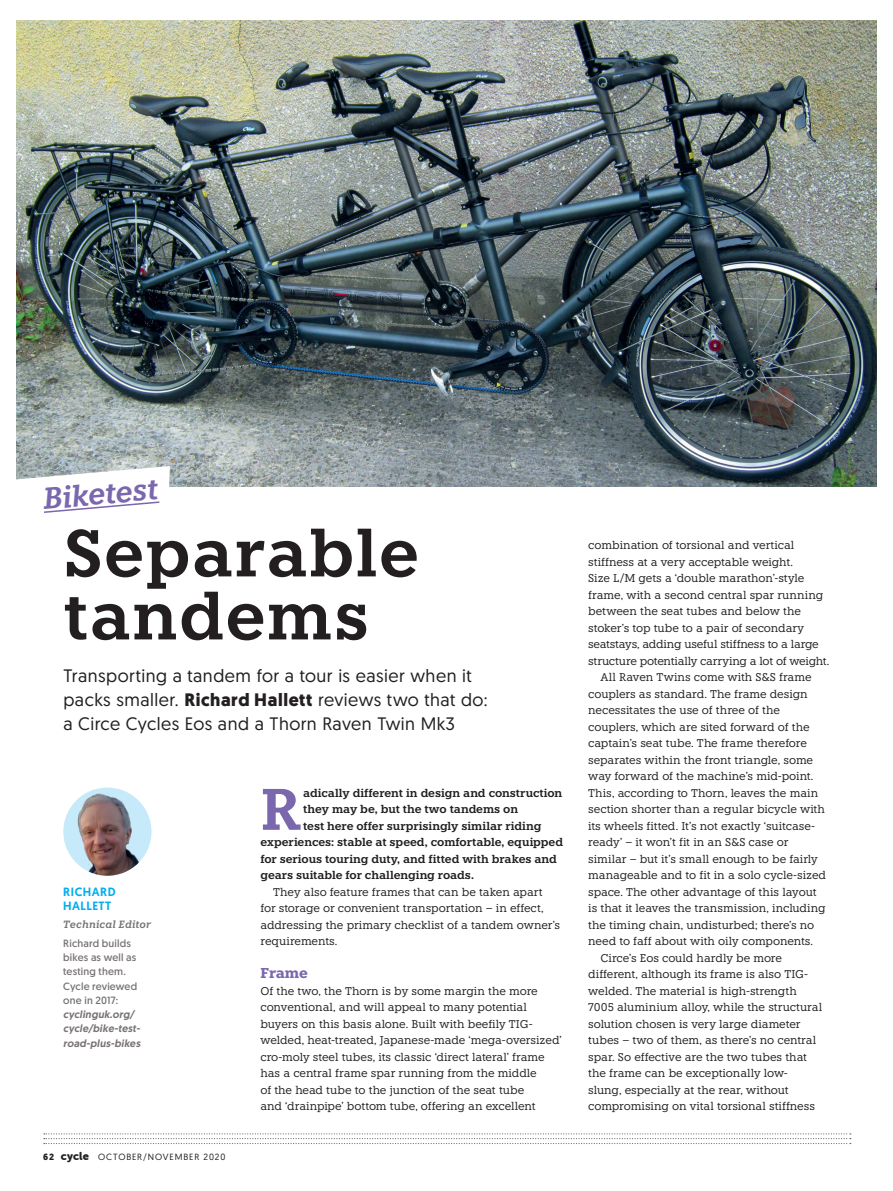
<style>
.page{position:relative;width:893px;height:1191px;background:#fff}
.page>*{position:absolute;margin:0;border:0;box-sizing:border-box;transform-origin:0 0}
.CTC_GREAT_RIDES_HEAD{font:600 66px/63px "Knile";letter-spacing:.02em;color:#231f20}
.CTC_GREAT_RIDES_BOXO{font:600 58.35px "Knile";color:#7a67ae}
.t1{font:italic 600 30px "Knile";color:#7a67ae}
.CTC_GREAT_RIDES_SELL{font:18px/24px "Geomanist";letter-spacing:.025em;color:#231f20}
.CTC_GREAT_RIDES_BOXO-2{font:700 14.25px "Knile";letter-spacing:-.01em;color:#7a67ae}
.CTC_GREAT_RIDES_INFO{font:500 12px/13.5px "Geomanist";letter-spacing:.04em;color:#00aeef}
.CTC_GREAT_RIDES_BOXO-3{font:11.25px/16.5px "Knile";letter-spacing:-.01em;color:#231f20}
.CTC_GREAT_RIDES_BOXO-4{font:600 11.25px "Knile";letter-spacing:-.005em;color:#231f20}
.CTC_GREAT_RIDES_INFO-2{font:10.5px/14.2px "Geomanist";letter-spacing:.015em;color:#777271}
.CTC_GREAT_RIDES_INFO-3{font:italic 600 10.5px "Knile";letter-spacing:.015em;color:#777271}
.t2{font:9px "Geomanist";letter-spacing:.1em;color:#231f20}
.s1{font-weight:700}
.s2{font-weight:500;font-style:italic}
.s3{font-family:"Museo Sans Rounded 900";font-size:11.25px}
</style>
<div class="page">
<img style="left:16px;top:21px;width:861px;height:465px">
<svg style="left:44px;top:1133px;width:807px;height:11px"></svg>
<svg style="left:16px;top:466px;width:154px;height:47px"></svg>
<div style="left:63px;top:787px;width:88px;height:88px;background:#c6eafa;border-radius:50%"></div>
<img style="left:76px;top:791px;width:75px;height:84px">
<p class="t1" style="left:41px;top:480px;width:117px;rotate:-5deg">Biketest</p>
<p class="CTC_GREAT_RIDES_HEAD" style="left:63px;top:522px;width:357px">Separable tandems</p>
<p class="CTC_GREAT_RIDES_SELL" style="left:63px;top:663px;width:426px">Transporting a tandem for a tour is easier when it packs smaller. <span class="s1">Richard Hallett</span> reviews two that do: a Circe Cycles Eos and a Thorn Raven Twin Mk3</p>
<p class="CTC_GREAT_RIDES_INFO" style="left:63px;top:885px;width:54px">RICHARD<br>HALLETT</p>
<p class="CTC_GREAT_RIDES_INFO-3" style="left:63px;top:918px;width:89px">Technical Editor</p>
<p class="CTC_GREAT_RIDES_INFO-2" style="left:63px;top:935px;width:78px">Richard builds bikes as well as testing them.<br>Cycle reviewed one in 2017: <span class="s2">cyclinguk.org/ cycle/bike-test&shy;road-plus-bikes</span></p>
<p class="t2" style="left:43px;top:1150px;width:184px"><span class="s1">62</span> <span class="s3">cycle</span> OCTOBER/NOVEMBER 2020</p>
<p class="CTC_GREAT_RIDES_BOXO" style="left:260px;top:773px;width:42px">R</p>
<p class="CTC_GREAT_RIDES_BOXO-4" style="left:303px;top:786px;width:261px">adically different in design and construction</p>
<p class="CTC_GREAT_RIDES_BOXO-4" style="left:303px;top:802px;width:216px">they may be, but the two tandems on</p>
<p class="CTC_GREAT_RIDES_BOXO-4" style="left:303px;top:819px;width:240px">test here offer surprisingly similar riding</p>
<p class="CTC_GREAT_RIDES_BOXO-4" style="left:260px;top:835px;width:304px">experiences: stable at speed, comfortable, equipped</p>
<p class="CTC_GREAT_RIDES_BOXO-4" style="left:260px;top:852px;width:298px">for serious touring duty, and fitted with brakes and</p>
<p class="CTC_GREAT_RIDES_BOXO-4" style="left:260px;top:868px;width:215px">gears suitable for challenging roads.</p>
<p class="CTC_GREAT_RIDES_BOXO-3" style="left:260px;top:883px;width:301px;text-indent:13px">They also feature frames that can be taken apart for storage or convenient transportation – in effect, addressing the primary checklist of a tandem owner’s requirements.</p>
<p class="CTC_GREAT_RIDES_BOXO-2" style="left:260px;top:964px;width:49px">Frame</p>
<p class="CTC_GREAT_RIDES_BOXO-3" style="left:260px;top:982px;width:303px">Of the two, the Thorn is by some margin the more conventional, and will appeal to many potential buyers on this basis alone. Built with beefily TIG&shy;welded, heat-treated, Japanese-made ‘mega-oversized’ cro-moly steel tubes, its classic ‘direct lateral’ frame has a central frame spar running from the middle<br>of the head tube to the junction of the seat tube<br>and ‘drainpipe’ bottom tube, offering an excellent</p>
<p class="CTC_GREAT_RIDES_BOXO-3" style="left:588px;top:537px;width:242px">combination of torsional and vertical stiffness at a very acceptable weight.<br>Size L/M gets a ‘double marathon’-style frame, with a second central spar running between the seat tubes and below the stoker’s top tube to a pair of secondary seatstays, adding useful stiffness to a large structure potentially carrying a lot of weight.</p>
<p class="CTC_GREAT_RIDES_BOXO-3" style="left:588px;top:669px;width:239px;text-indent:12px">All Raven Twins come with S&amp;S frame couplers as standard. The frame design necessitates the use of three of the couplers, which are sited forward of the captain’s seat tube. The frame therefore separates within the front triangle, some way forward of the machine’s mid-point.<br>This, according to Thorn, leaves the main section shorter than a regular bicycle with its wheels fitted. It’s not exactly ‘suitcase&shy;ready’ – it won’t fit in an S&amp;S case or similar – but it’s small enough to be fairly manageable and to fit in a solo cycle-sized space. The other advantage of this layout is that it leaves the transmission, including the timing chain, undisturbed; there's no need to faff about with oily components.</p>
<p class="CTC_GREAT_RIDES_BOXO-3" style="left:588px;top:949px;width:236px;text-indent:12px">Circe’s Eos could hardly be more different, although its frame is also TIG&shy;welded. The material is high-strength 7005 aluminium alloy, while the structural solution chosen is very large diameter tubes – two of them, as there’s no central spar. So effective are the two tubes that the frame can be exceptionally low&shy;slung, especially at the rear, without compromising on vital torsional stiffness</p>
</div>
